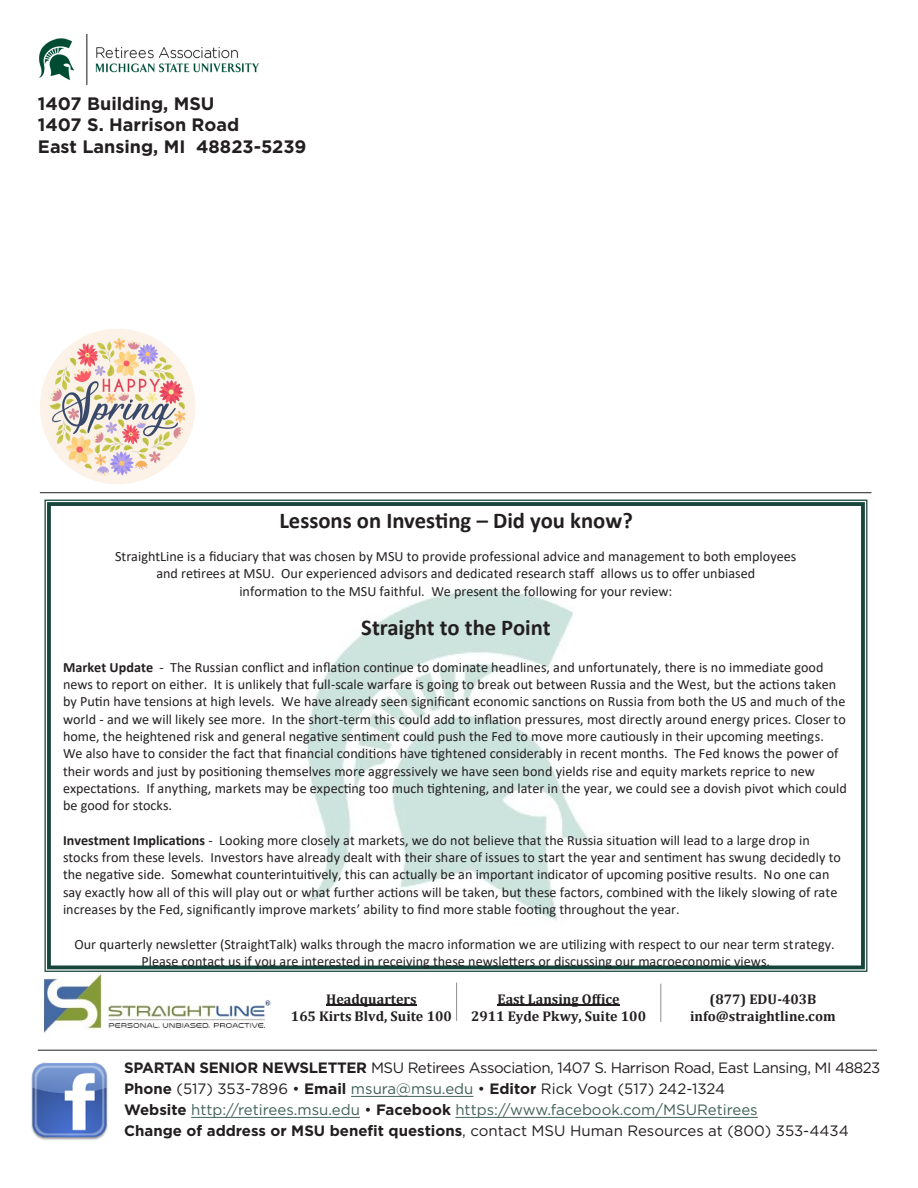
<style>
.page{position:relative;width:918px;height:1188px;background:#fff}
.page>*{position:absolute;margin:0;border:0;box-sizing:border-box;transform-origin:0 0}
.t1{font:700 22.65px "Calibri";color:#231f20}
.t2{font:700 18px "Gotham";color:#231f20}
.t3{font:15px/21px "Gotham";color:#231f20}
.t4{font:14.1px/17.2px "Calibri";color:#231f20;text-align:center}
.t5{font:700 14.1px/16.5px "Cambria";color:#231f20;text-align:center}
.s1{font-weight:700}
.s2{color:#426159}
</style>
<div class="page">
<img style="left:40px;top:35px;width:218px;height:50px">
<hr style="left:40px;top:492px;width:832px;height:1px;background:#231f20">
<hr style="left:351px;top:1096px;width:122px;height:1px;background:#426159">
<hr style="left:191px;top:1117px;width:169px;height:1px;background:#426159">
<hr style="left:455px;top:1117px;width:303px;height:1px;background:#426159">
<img style="left:31px;top:1063px;width:77px;height:77px">
<hr style="left:38px;top:1050px;width:839px;height:1px;background:#231f20">
<hr style="left:326px;top:1005px;width:91px;height:1px;background:#231f20">
<hr style="left:497px;top:1005px;width:123px;height:1px;background:#231f20">
<hr style="left:456px;top:983px;width:1px;height:38px;background:#939598">
<hr style="left:660px;top:984px;width:1px;height:38px;background:#939598">
<img style="left:40px;top:969px;width:231px;height:64px">
<svg style="left:45px;top:500px;width:822px;height:472px"></svg>
<img style="left:40px;top:329px;width:155px;height:155px;border-radius:78px">
<p class="t2" style="left:38px;top:91px;width:178px">1407 Building, MSU</p>
<p class="t2" style="left:38px;top:113px;width:203px">1407 S. Harrison Road</p>
<p class="t2" style="left:38px;top:134px;width:270px">East Lansing, MI 48823-5239</p>
<p class="t1" style="left:279px;top:504px;width:355px">Lessons on Investing – Did you know?</p>
<p class="t4" style="left:115px;top:547px;width:683px">StraightLine is a fiduciary that was chosen by MSU to provide professional advice and management to both employees and retirees at MSU. Our experienced advisors and dedicated research staff allows us to offer unbiased<br>information to the MSU faithful. We present the following for your review:</p>
<p class="t1" style="left:361px;top:612px;width:191px">Straight to the Point</p>
<p class="t4" style="left:63px;top:658px;width:785px;text-align:left"><span class="s1">Market Update</span> - The Russian conflict and inflation continue to dominate headlines, and unfortunately, there is no immediate good news to report on either. It is unlikely that full-scale warfare is going to break out between Russia and the West, but the actions taken by Putin have tensions at high levels. We have already seen significant economic sanctions on Russia from both the US and much of the world - and we will likely see more. In the short-term this could add to inflation pressures, most directly around energy prices. Closer to home, the heightened risk and general negative sentiment could push the Fed to move more cautiously in their upcoming meetings.<br>We also have to consider the fact that financial conditions have tightened considerably in recent months. The Fed knows the power of their words and just by positioning themselves more aggressively we have seen bond yields rise and equity markets reprice to new expectations. If anything, markets may be expecting too much tightening, and later in the year, we could see a dovish pivot which could be good for stocks.</p>
<p class="t4" style="left:63px;top:831px;width:779px;text-align:left"><span class="s1">Investment Implications</span> - Looking more closely at markets, we do not believe that the Russia situation will lead to a large drop in stocks from these levels. Investors have already dealt with their share of issues to start the year and sentiment has swung decidedly to the negative side. Somewhat counterintuitively, this can actually be an important indicator of upcoming positive results. No one can say exactly how all of this will play out or what further actions will be taken, but these factors, combined with the likely slowing of rate increases by the Fed, significantly improve markets’ ability to find more stable footing throughout the year.</p>
<p class="t4" style="left:74px;top:935px;width:762px">Our quarterly newsletter (StraightTalk) walks through the macro information we are utilizing with respect to our near term strategy.<br>Please contact us if you are interested in receiving these newsletters or discussing our macroeconomic views.</p>
<p class="t5" style="left:291px;top:991px;width:162px">Headquarters<br>165 Kirts Blvd, Suite 100</p>
<p class="t5" style="left:471px;top:991px;width:177px">East Lansing Office<br>2911 Eyde Pkwy, Suite 100</p>
<p class="t5" style="left:690px;top:991px;width:147px">(877) EDU-403B info@straightline.com</p>
<p class="t3" style="left:124px;top:1057px;width:758px"><span class="s1">SPARTAN SENIOR NEWSLETTER</span> MSU Retirees Association, 1407 S. Harrison Road, East Lansing, MI 48823<br><span class="s1">Phone</span> (517) 353-7896 • <span class="s1">Email</span> <span class="s2">msura@msu.edu</span> • <span class="s1">Editor</span> Rick Vogt (517) 242-1324<br><span class="s1">Website</span> <span class="s2">http://retirees.msu.edu</span> • <span class="s1">Facebook</span> <span class="s2">https://www.facebook.com/MSURetirees<br></span><span class="s1">Change of address or MSU benefit questions</span>, contact MSU Human Resources at (800) 353-4434</p>
</div>
